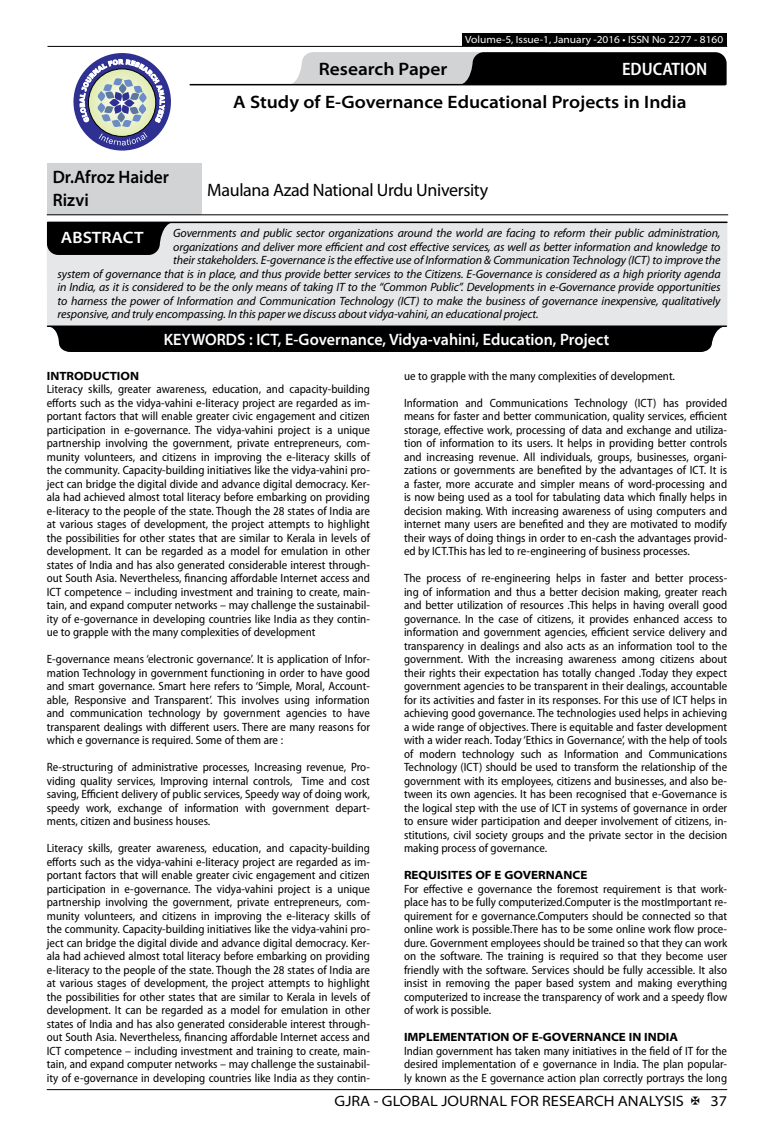
<style>
.page{position:relative;width:774px;height:1136px;background:#fff}
.page>*{position:absolute;margin:0;border:0;box-sizing:border-box;transform-origin:0 0}
.t1{font:600 semi-expanded 18px "Myriad Pro";color:#000}
.t2{font:18px "Myriad Pro";letter-spacing:-.02em;color:#000}
.t3{font:600 semi-expanded 18px/23.4px "Myriad Pro";color:#000;scale:.9 1}
.t4{font:600 semi-condensed 18px "Myriad Pro";color:#fff}
.t5{font:600 semi-expanded 16.5px "Myriad Pro";color:#fff;scale:.9 1}
.t6{font:600 semi-expanded 16.5px "Myriad Pro";color:#fff}
.t7{font:semi-expanded 15px "Myriad Pro";color:#000}
.t8{font:semi-condensed 12px/13.5px "Myriad Pro";color:#000;text-align:justify}
.t9{font:italic 12px "Myriad Pro";letter-spacing:-.01em;color:#000}
.t10{font:700 semi-expanded 12px "Myriad Pro";color:#000}
.t11{font:semi-expanded 10.5px "Myriad Pro";color:#fff}
</style>
<div class="page">
<hr style="left:47px;top:1089px;width:680px;height:1px;background:#000">
<div style="left:462px;top:33px;width:265px;height:13px;background:#000"></div>
<hr style="left:47px;top:46px;width:680px;height:1px;background:#000">
<svg style="left:288px;top:52px;width:439px;height:33px;background:#5a5a5b"></svg>
<hr style="left:190px;top:84px;width:535px;height:1px;background:#000">
<div style="left:73px;top:53px;width:98px;height:97px;background:#2e3092;border-radius:50%"></div>
<svg style="left:80px;top:59px;width:85px;height:86px"></svg>
<div style="left:47px;top:163px;width:154px;height:52px;background:#d1d3d4"></div>
<hr style="left:47px;top:214px;width:154px;height:1px;background:#000">
<hr style="left:201px;top:214px;width:527px;height:1px;background:#000">
<div style="left:47px;top:221px;width:680px;height:104px;background:#e6e7e8"></div>
<hr style="left:48px;top:221px;width:679px;height:2px;background:#000">
<svg style="left:47px;top:222px;width:126px;height:33px;background:#161717"></svg>
<hr style="left:48px;top:325px;width:678px;height:2px;background:#000">
<div style="left:47px;top:326px;width:676px;height:26px;background:#000"></div>
<div style="left:85px;top:333px;width:603px;height:12px;background:#000"></div>
<p class="t11" style="left:465px;top:34px;width:259px">Volume-5, Issue-1, January -2016 • ISSN No 2277 - 8160</p>
<h1 class="t1" style="left:319px;top:59px;width:130px">Research Paper</h1>
<h1 class="t4" style="left:622px;top:59px;width:87px">EDUCATION</h1>
<h1 class="t1" style="left:233px;top:92px;width:455px">A Study of E-Governance Educational Projects in India</h1>
<h1 class="t3" style="left:53px;top:165px;width:131px">Dr.Afroz Haider<br>Rizvi</h1>
<h1 class="t2" style="left:207px;top:180px;width:282px">Maulana Azad National Urdu University</h1>
<p class="t9" style="left:173px;top:226px;width:549px">Governments and public sector organizations around the world are facing to reform their public administration,</p>
<p class="t9" style="left:173px;top:240px;width:549px">organizations and deliver more efficient and cost effective services, as well as better information and knowledge to</p>
<p class="t9" style="left:173px;top:253px;width:549px">their stakeholders. E-governance is the effective use of Information &amp; Communication Technology (ICT) to improve the</p>
<p class="t9" style="left:58px;top:267px;width:664px">system of governance that is in place, and thus provide better services to the Citizens. E-Governance is considered as a high priority agenda</p>
<p class="t9" style="left:58px;top:280px;width:664px">in India, as it is considered to be the only means of taking IT to the “Common Public”. Developments in e-Governance provide opportunities</p>
<p class="t9" style="left:58px;top:294px;width:664px">to harness the power of Information and Communication Technology (ICT) to make the business of governance inexpensive, qualitatively</p>
<p class="t9" style="left:58px;top:307px;width:483px">responsive, and truly encompassing. In this paper we discuss about vidya-vahini, an educational project.</p>
<h2 class="t6" style="left:61px;top:228px;width:84px">ABSTRACT</h2>
<h2 class="t5" style="left:164px;top:330px;width:496px">KEYWORDS : ICT, E-Governance, Vidya-vahini, Education, Project</h2>
<p class="t10" style="left:47px;top:368px;width:94px">INTRODUCTION</p>
<p class="t8" style="left:47px;top:382px;width:325px">Literacy skills, greater awareness, education, and capacity-building efforts such as the vidya-vahini e-literacy project are regarded as im&shy;portant factors that will enable greater civic engagement and citizen participation in e-governance. The vidya-vahini project is a unique partnership involving the government, private entrepreneurs, com&shy;munity volunteers, and citizens in improving the e-literacy skills of the community. Capacity-building initiatives like the vidya-vahini pro&shy;ject can bridge the digital divide and advance digital democracy. Ker&shy;ala had achieved almost total literacy before embarking on providing e-literacy to the people of the state. Though the 28 states of India are at various stages of development, the project attempts to highlight the possibilities for other states that are similar to Kerala in levels of development. It can be regarded as a model for emulation in other states of India and has also generated considerable interest through&shy;out South Asia. Nevertheless, financing affordable Internet access and ICT competence – including investment and training to create, main&shy;tain, and expand computer networks – may challenge the sustainabil&shy;ity of e-governance in developing countries like India as they contin&shy;ue to grapple with the many complexities of development</p>
<p class="t8" style="left:47px;top:652px;width:325px">E-governance means ‘electronic governance’. It is application of Infor&shy;mation Technology in government functioning in order to have good and smart governance. Smart here refers to ‘Simple, Moral, Account&shy;able, Responsive and Transparent’. This involves using information and communication technology by government agencies to have transparent dealings with different users. There are many reasons for which e governance is required. Some of them are :</p>
<p class="t8" style="left:47px;top:760px;width:325px">Re-structuring of administrative processes, Increasing revenue, Pro&shy;viding quality services, Improving internal controls, Time and cost saving, Efficient delivery of public services, Speedy way of doing work, speedy work, exchange of information with government depart&shy;ments, citizen and business houses.</p>
<p class="t8" style="left:47px;top:841px;width:325px">Literacy skills, greater awareness, education, and capacity-building efforts such as the vidya-vahini e-literacy project are regarded as im&shy;portant factors that will enable greater civic engagement and citizen participation in e-governance. The vidya-vahini project is a unique partnership involving the government, private entrepreneurs, com&shy;munity volunteers, and citizens in improving the e-literacy skills of the community. Capacity-building initiatives like the vidya-vahini pro&shy;ject can bridge the digital divide and advance digital democracy. Ker&shy;ala had achieved almost total literacy before embarking on providing e-literacy to the people of the state. Though the 28 states of India are at various stages of development, the project attempts to highlight the possibilities for other states that are similar to Kerala in levels of development. It can be regarded as a model for emulation in other states of India and has also generated considerable interest through&shy;out South Asia. Nevertheless, financing affordable Internet access and ICT competence – including investment and training to create, main&shy;tain, and expand computer networks – may challenge the sustainabil&shy;ity of e-governance in developing countries like India as they contin-</p>
<p class="t8" style="left:404px;top:369px;width:273px">ue to grapple with the many complexities of development.</p>
<p class="t8" style="left:404px;top:396px;width:325px">Information and Communications Technology (ICT) has provided means for faster and better communication, quality services, efficient storage, effective work, processing of data and exchange and utiliza&shy;tion of information to its users. It helps in providing better controls and increasing revenue. All individuals, groups, businesses, organi&shy;zations or governments are benefited by the advantages of ICT. It is a faster, more accurate and simpler means of word-processing and is now being used as a tool for tabulating data which finally helps in decision making. With increasing awareness of using computers and internet many users are benefited and they are motivated to modify their ways of doing things in order to en-cash the advantages provid&shy;ed by ICT.This has led to re-engineering of business processes.</p>
<p class="t8" style="left:404px;top:571px;width:325px">The process of re-engineering helps in faster and better process&shy;ing of information and thus a better decision making, greater reach and better utilization of resources .This helps in having overall good governance. In the case of citizens, it provides enhanced access to information and government agencies, efficient service delivery and transparency in dealings and also acts as an information tool to the government. With the increasing awareness among citizens about their rights their expectation has totally changed .Today they expect government agencies to be transparent in their dealings, accountable for its activities and faster in its responses. For this use of ICT helps in achieving good governance. The technologies used helps in achieving a wide range of objectives. There is equitable and faster development with a wider reach. Today ‘Ethics in Governance’, with the help of tools of modern technology such as Information and Communications Technology (ICT) should be used to transform the relationship of the government with its employees, citizens and businesses, and also be&shy;tween its own agencies. It has been recognised that e-Governance is the logical step with the use of ICT in systems of governance in order to ensure wider participation and deeper involvement of citizens, in&shy;stitutions, civil society groups and the private sector in the decision making process of governance.</p>
<p class="t10" style="left:404px;top:868px;width:185px">REQUISITES OF E GOVERNANCE</p>
<p class="t8" style="left:404px;top:882px;width:325px">For effective e governance the foremost requirement is that work&shy;place has to be fully computerized.Computer is the mostImportant re&shy;quirement for e governance.Computers should be connected so that online work is possible.There has to be some online work flow proce&shy;dure. Government employees should be trained so that they can work on the software. The training is required so that they become user friendly with the software. Services should be fully accessible. It also insist in removing the paper based system and making everything computerized to increase the transparency of work and a speedy flow of work is possible.</p>
<p class="t10" style="left:404px;top:1030px;width:276px">IMPLEMENTATION OF E-GOVERNANCE IN INDIA</p>
<p class="t8" style="left:404px;top:1044px;width:325px">Indian government has taken many initiatives in the field of IT for the desired implementation of e governance in India. The plan popular&shy;ly known as the E governance action plan correctly portrays the long</p>
<p class="t7" style="left:335px;top:1092px;width:351px">GJRA - GLOBAL JOURNAL FOR RESEARCH ANALYSIS</p>
<p class="t7" style="left:710px;top:1092px;width:18px">37</p>
</div>
